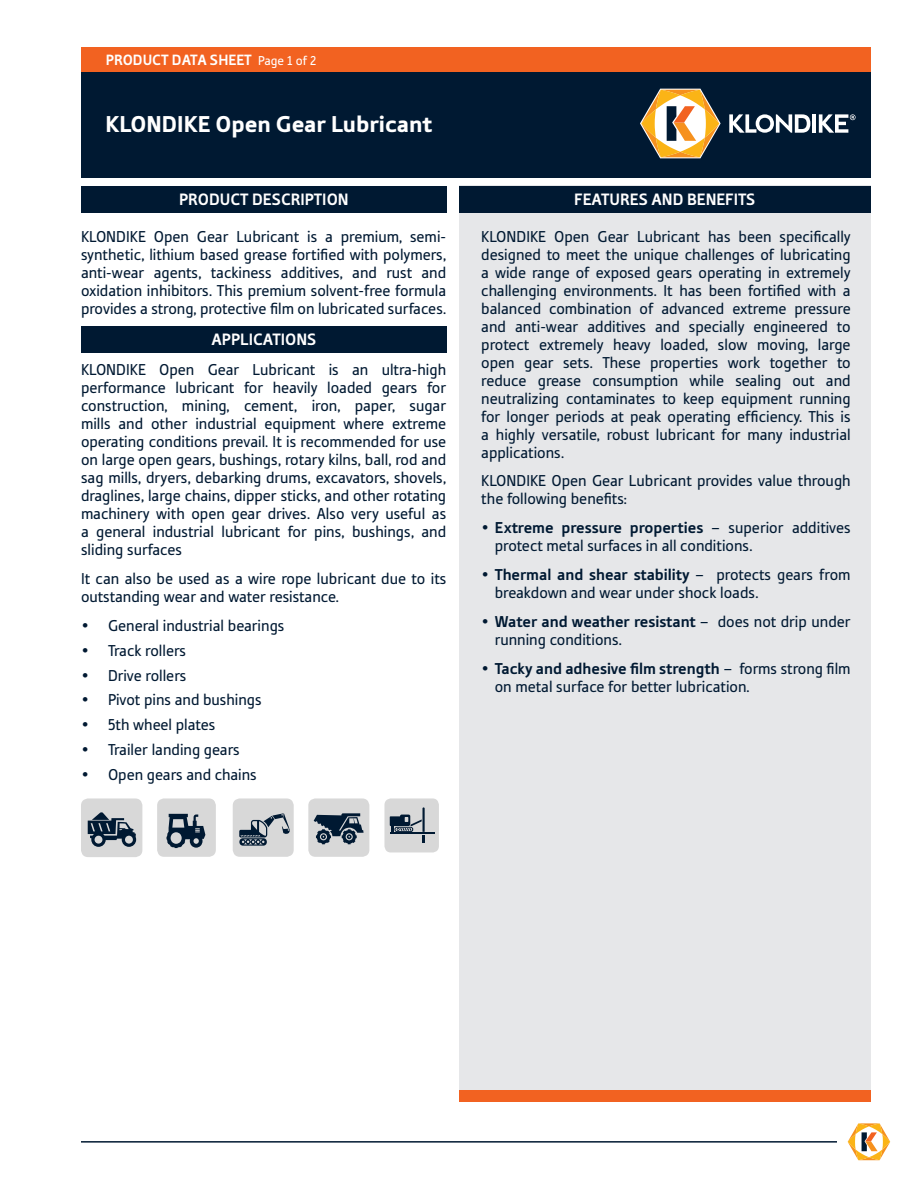
<style>
.page{position:relative;width:918px;height:1188px;background:#fff}
.page>*{position:absolute;margin:0;border:0;box-sizing:border-box;transform-origin:0 0}
.t1{font:900 24px "Tabula ITC Std";color:#fff}
.t2{font:700 17.25px "Tabula ITC Std";color:#fff}
.t3{font:16.5px/18px "Tabula ITC Std";color:#001932}
.t4{font:700 15.6px "Tabula ITC Std";color:#fff}
.s1{font-weight:400;font-size:13.5px}
.s2{font-weight:700}
</style>
<div class="page">
<div style="left:81px;top:70px;width:790px;height:108px;background:#001932"></div>
<div style="left:81px;top:47px;width:790px;height:24px;background:#f26221"></div>
<hr style="left:81px;top:1141px;width:756px;height:2px;background:#001932">
<svg style="left:729px;top:114px;width:81px;height:19px"></svg>
<hr style="left:813px;top:114px;width:3px;height:19px;background:#fff">
<svg style="left:819px;top:114px;width:37px;height:19px"></svg>
<svg style="left:640px;top:89px;width:81px;height:69px"></svg>
<svg style="left:847px;top:1123px;width:44px;height:38px"></svg>
<div style="left:459px;top:186px;width:412px;height:907px;background:#e6e7e9"></div>
<div style="left:459px;top:186px;width:412px;height:27px;background:#001932"></div>
<div style="left:81px;top:186px;width:366px;height:27px;background:#001932"></div>
<div style="left:81px;top:326px;width:366px;height:27px;background:#001932"></div>
<div style="left:384px;top:798px;width:55px;height:54px;background:#d8d8d8;border-radius:6px"></div>
<hr style="left:390px;top:833px;width:45px;height:1px;background:#001932">
<svg style="left:390px;top:807px;width:35px;height:35px"></svg>
<div style="left:233px;top:798px;width:61px;height:59px;background:#d8d8d8;border-radius:7px"></div>
<svg style="left:239px;top:813px;width:51px;height:33px"></svg>
<div style="left:157px;top:798px;width:59px;height:59px;background:#d8d8d8;border-radius:7px"></div>
<svg style="left:167px;top:814px;width:38px;height:34px"></svg>
<div style="left:81px;top:798px;width:61px;height:59px;background:#d8d8d8;border-radius:7px"></div>
<svg style="left:88px;top:812px;width:48px;height:35px"></svg>
<div style="left:308px;top:798px;width:61px;height:59px;background:#d8d8d8;border-radius:7px"></div>
<svg style="left:314px;top:813px;width:50px;height:31px"></svg>
<div style="left:459px;top:1090px;width:412px;height:12px;background:#f26221"></div>
<p class="t4" style="left:106px;top:51px;width:212px">PRODUCT DATA SHEET <span class="s1">Page 1 of 2</span></p>
<p class="t1" style="left:105px;top:110px;width:328px">KLONDIKE Open Gear Lubricant</p>
<p class="t2" style="left:179px;top:189px;width:171px">PRODUCT DESCRIPTION</p>
<p class="t2" style="left:574px;top:189px;width:183px">FEATURES AND BENEFITS</p>
<p class="t3" style="left:81px;top:227px;width:367px;text-align:justify">KLONDIKE Open Gear Lubricant is a premium, semi&shy;synthetic, lithium based grease fortified with polymers, anti-wear agents, tackiness additives, and rust and oxidation inhibitors. This premium solvent-free formula provides a strong, protective film on lubricated surfaces.</p>
<p class="t2" style="left:211px;top:329px;width:106px">APPLICATIONS</p>
<p class="t3" style="left:81px;top:361px;width:367px;text-align:justify">KLONDIKE Open Gear Lubricant is an ultra-high performance lubricant for heavily loaded gears for construction, mining, cement, iron, paper, sugar mills and other industrial equipment where extreme operating conditions prevail. It is recommended for use on large open gears, bushings, rotary kilns, ball, rod and sag mills, dryers, debarking drums, excavators, shovels, draglines, large chains, dipper sticks, and other rotating machinery with open gear drives. Also very useful as a general industrial lubricant for pins, bushings, and sliding surfaces</p>
<p class="t3" style="left:81px;top:570px;width:367px">It can also be used as a wire rope lubricant due to its outstanding wear and water resistance.</p>
<p class="t3" style="left:81px;top:616px;width:205px">• General industrial bearings</p>
<p class="t3" style="left:81px;top:641px;width:107px">• Track rollers</p>
<p class="t3" style="left:81px;top:666px;width:107px">• Drive rollers</p>
<p class="t3" style="left:81px;top:691px;width:182px">• Pivot pins and bushings</p>
<p class="t3" style="left:81px;top:715px;width:136px">• 5th wheel plates</p>
<p class="t3" style="left:81px;top:740px;width:160px">• Trailer landing gears</p>
<p class="t3" style="left:81px;top:765px;width:177px">• Open gears and chains</p>
<p class="t3" style="left:481px;top:227px;width:371px;text-align:justify">KLONDIKE Open Gear Lubricant has been specifically designed to meet the unique challenges of lubricating a wide range of exposed gears operating in extremely challenging environments. It has been fortified with a balanced combination of advanced extreme pressure and anti-wear additives and specially engineered to protect extremely heavy loaded, slow moving, large open gear sets. These properties work together to reduce grease consumption while sealing out and neutralizing contaminates to keep equipment running for longer periods at peak operating efficiency. This is a highly versatile, robust lubricant for many industrial applications.</p>
<p class="t3" style="left:481px;top:472px;width:371px">KLONDIKE Open Gear Lubricant provides value through the following benefits:</p>
<p class="t3" style="left:495px;top:519px;width:357px;text-indent:-14px">• <span class="s2">Extreme pressure properties</span> – superior additives protect metal surfaces in all conditions.</p>
<p class="t3" style="left:495px;top:565px;width:357px;text-indent:-14px">• <span class="s2">Thermal and shear stability</span> – protects gears from breakdown and wear under shock loads.</p>
<p class="t3" style="left:495px;top:612px;width:357px;text-indent:-14px">• <span class="s2">Water and weather resistant</span> – does not drip under running conditions.</p>
<p class="t3" style="left:495px;top:659px;width:357px;text-indent:-14px">• <span class="s2">Tacky and adhesive film strength</span> – forms strong film on metal surface for better lubrication.</p>
</div>
